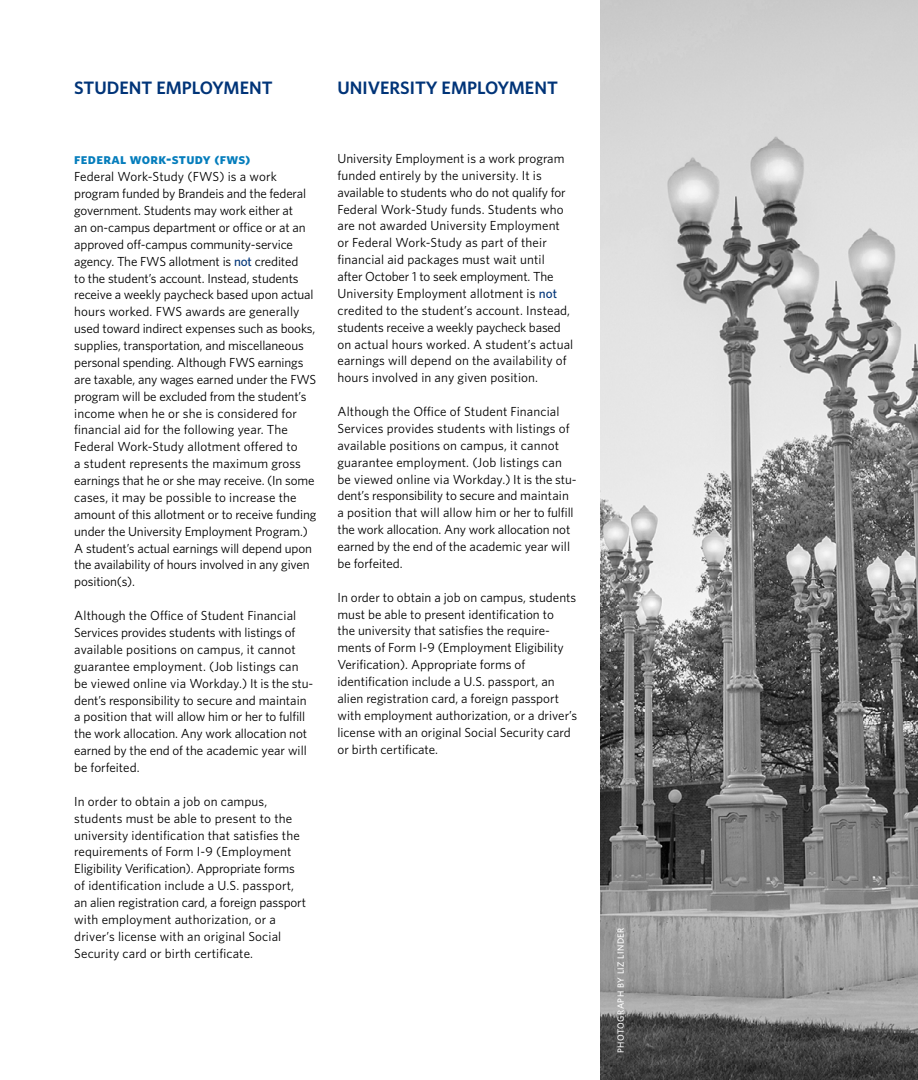
<style>
.page{position:relative;width:918px;height:1080px;background:#fff}
.page>*{position:absolute;margin:0;border:0;box-sizing:border-box;transform-origin:0 0}
.t1{font:600 18px "Whitney";color:#003478}
.t2{font:700 15px "Whitney";letter-spacing:.02em;color:#057dbc}
.t3{font:13.2px/17px "Whitney";color:#000}
.t4{font:500 9px "Whitney";letter-spacing:.05em;color:#fff}
.s1{font-weight:500;color:#003478}
</style>
<div class="page">
<img style="left:601px;top:0;width:317px;height:1080px">
<h1 class="t1" style="left:74px;top:76px;width:200px">STUDENT EMPLOYMENT</h1>
<h1 class="t1" style="left:338px;top:76px;width:222px">UNIVERSITY EMPLOYMENT</h1>
<p class="t2" style="left:74px;top:149px;width:178px">FEDERAL WORK-STUDY (FWS)</p>
<p class="t3" style="left:74px;top:168px;width:244px">Federal Work-Study (FWS) is a work program funded by Brandeis and the federal government. Students may work either at<br>an on-campus department or office or at an approved off-campus community-service agency. The FWS allotment is <span class="s1">not</span> credited<br>to the student’s account. Instead, students receive a weekly paycheck based upon actual hours worked. FWS awards are generally used toward indirect expenses such as books, supplies, transportation, and miscellaneous personal spending. Although FWS earnings are taxable, any wages earned under the FWS program will be excluded from the student’s income when he or she is considered for financial aid for the following year. The Federal Work-Study allotment offered to<br>a student represents the maximum gross earnings that he or she may receive. (In some cases, it may be possible to increase the amount of this allotment or to receive funding under the University Employment Program.)<br>A student’s actual earnings will depend upon the availability of hours involved in any given position(s).</p>
<p class="t3" style="left:74px;top:607px;width:241px">Although the Office of Student Financial Services provides students with listings of available positions on campus, it cannot guarantee employment. (Job listings can be viewed online via Workday.) It is the stu&shy;dent’s responsibility to secure and maintain a position that will allow him or her to fulfill the work allocation. Any work allocation not earned by the end of the academic year will be forfeited.</p>
<p class="t3" style="left:74px;top:792px;width:233px">In order to obtain a job on campus, students must be able to present to the university identification that satisfies the requirements of Form I-9 (Employment Eligibility Verification). Appropriate forms of identification include a U.S. passport, an alien registration card, a foreign passport with employment authorization, or a driver’s license with an original Social Security card or birth certificate.</p>
<p class="t3" style="left:337px;top:150px;width:237px">University Employment is a work program funded entirely by the university. It is available to students who do not qualify for Federal Work-Study funds. Students who are not awarded University Employment or Federal Work-Study as part of their financial aid packages must wait until after October 1 to seek employment. The University Employment allotment is <span class="s1">not </span>credited to the student’s account. Instead, students receive a weekly paycheck based on actual hours worked. A student’s actual earnings will depend on the availability of hours involved in any given position.</p>
<p class="t3" style="left:337px;top:403px;width:241px">Although the Office of Student Financial Services provides students with listings of available positions on campus, it cannot guarantee employment. (Job listings can be viewed online via Workday.) It is the stu&shy;dent’s responsibility to secure and maintain a position that will allow him or her to fulfill the work allocation. Any work allocation not earned by the end of the academic year will be forfeited.</p>
<p class="t3" style="left:337px;top:588px;width:241px">In order to obtain a job on campus, students must be able to present identification to<br>the university that satisfies the require&shy;ments of Form I-9 (Employment Eligibility Verification). Appropriate forms of identification include a U.S. passport, an alien registration card, a foreign passport with employment authorization, or a driver’s license with an original Social Security card or birth certificate.</p>
<p class="t4" style="left:615px;top:1053px;width:127px;rotate:-90deg">PHOTOGRAPH BY LIZ LINDER</p>
</div>
